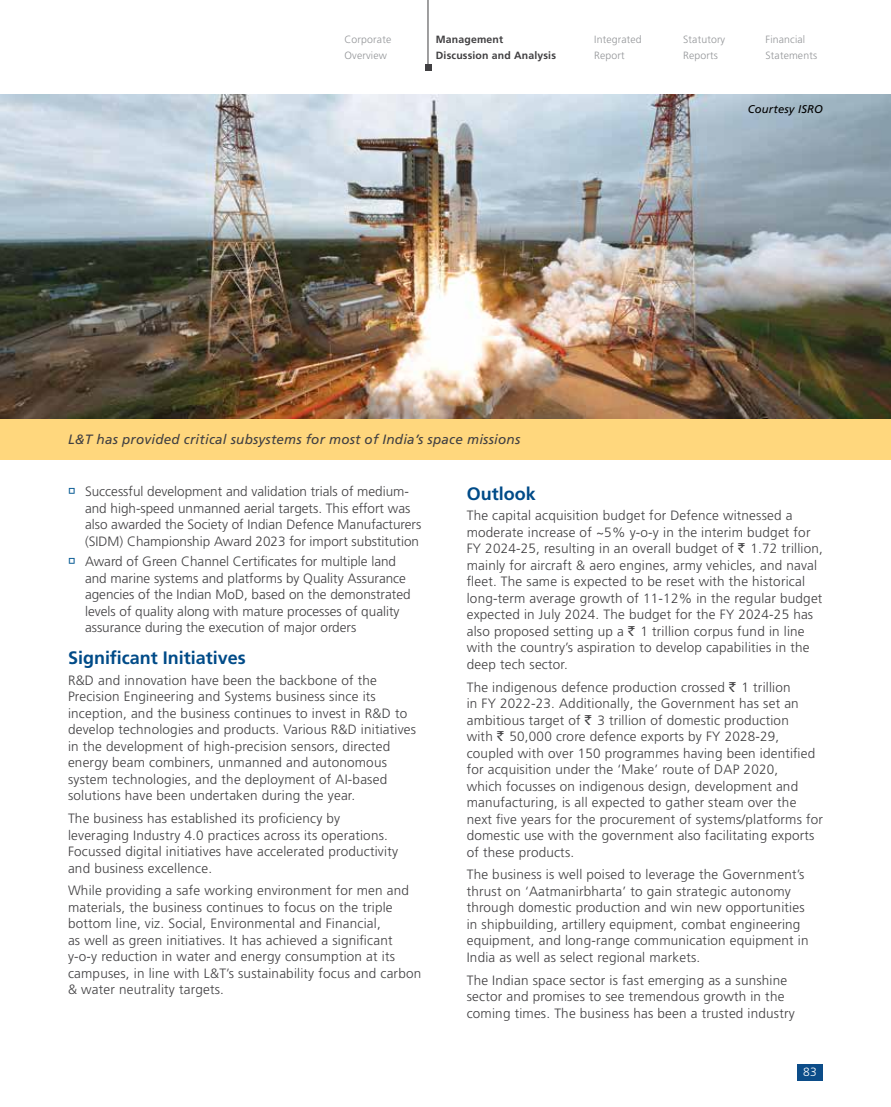
<style>
.page{position:relative;width:891px;height:1107px;background:#fff}
.page>*{position:absolute;margin:0;border:0;box-sizing:border-box;transform-origin:0 0}
.t1{font:700 18px "Frutiger LT Pro";color:#004b88}
.t2{font:300 13.5px/16.5px "Frutiger LT Pro";letter-spacing:.015em;color:#414042}
.t3{font:italic 13.5px "Frutiger LT Pro";letter-spacing:.015em;color:#414042}
.t4{font:300 12px "Frutiger LT Pro";color:#fff}
.t5{font:italic 11.25px "Frutiger LT Pro";letter-spacing:.015em;color:#000}
.t6{font:300 10.5px/16.5px "Frutiger LT Pro";letter-spacing:.015em;color:#939598}
.t7{font:700 10.5px/16.5px "Frutiger LT Pro";letter-spacing:.015em;color:#414042}
.s1{color:#005691}
</style>
<div class="page">
<div style="left:0;top:419px;width:891px;height:41px;background:#ffd77d"></div>
<hr style="left:428px;top:0;width:1px;height:64px;background:#414042">
<svg style="left:425px;top:64px;width:6px;height:6px"></svg>
<div style="left:797px;top:1064px;width:26px;height:16px;background:#0c4d89"></div>
<img style="left:0;top:94px;width:891px;height:324px">
<p class="t7" style="left:436px;top:31px;width:122px">Management<br>Discussion and Analysis</p>
<p class="t6" style="left:766px;top:31px;width:53px">Financial<br>Statements</p>
<p class="t6" style="left:594px;top:31px;width:49px">Integrated<br>Report</p>
<p class="t6" style="left:344px;top:31px;width:48px">Corporate<br>Overview</p>
<p class="t6" style="left:683px;top:31px;width:44px">Statutory<br>Reports</p>
<p class="t3" style="left:68px;top:431px;width:454px">L&amp;T has provided critical subsystems for most of India’s space missions</p>
<p class="t5" style="left:748px;top:102px;width:77px">Courtesy ISRO</p>
<p class="t2" style="left:85px;top:483px;width:338px;text-indent:-17px"><span class="s1">→</span> Successful development and validation trials of medium&shy;and high-speed unmanned aerial targets. This effort was also awarded the Society of Indian Defence Manufacturers (SIDM) Championship Award 2023 for import substitution</p>
<p class="t2" style="left:85px;top:554px;width:327px;text-indent:-17px"><span class="s1">→</span> Award of Green Channel Certificates for multiple land and marine systems and platforms by Quality Assurance agencies of the Indian MoD, based on the demonstrated levels of quality along with mature processes of quality assurance during the execution of major orders</p>
<h1 class="t1" style="left:68px;top:647px;width:179px">Significant Initiatives</h1>
<p class="t2" style="left:68px;top:672px;width:350px">R&amp;D and innovation have been the backbone of the Precision Engineering and Systems business since its inception, and the business continues to invest in R&amp;D to develop technologies and products. Various R&amp;D initiatives in the development of high-precision sensors, directed energy beam combiners, unmanned and autonomous system technologies, and the deployment of AI-based solutions have been undertaken during the year.</p>
<p class="t2" style="left:68px;top:810px;width:332px">The business has established its proficiency by leveraging Industry 4.0 practices across its operations.<br>Focussed digital initiatives have accelerated productivity and business excellence.</p>
<p class="t2" style="left:68px;top:883px;width:355px">While providing a safe working environment for men and materials, the business continues to focus on the triple bottom line, viz. Social, Environmental and Financial,<br>as well as green initiatives. It has achieved a significant y-o-y reduction in water and energy consumption at its campuses, in line with L&amp;T’s sustainability focus and carbon &amp; water neutrality targets.</p>
<h1 class="t1" style="left:467px;top:483px;width:71px">Outlook</h1>
<p class="t2" style="left:467px;top:507px;width:358px">The capital acquisition budget for Defence witnessed a moderate increase of ~5% y-o-y in the interim budget for FY 2024-25, resulting in an overall budget of 1.72 trillion, mainly for aircraft &amp; aero engines, army vehicles, and naval fleet. The same is expected to be reset with the historical long-term average growth of 11-12% in the regular budget expected in July 2024. The budget for the FY 2024-25 has also proposed setting up a 1 trillion corpus fund in line with the country’s aspiration to develop capabilities in the deep tech sector.</p>
<p class="t2" style="left:467px;top:679px;width:358px">The indigenous defence production crossed 1 trillion<br>in FY 2022-23. Additionally, the Government has set an ambitious target of 3 trillion of domestic production<br>with 50,000 crore defence exports by FY 2028-29, coupled with over 150 programmes having been identified for acquisition under the ‘Make’ route of DAP 2020,<br>which focusses on indigenous design, development and manufacturing, is all expected to gather steam over the next five years for the procurement of systems/platforms for domestic use with the government also facilitating exports of these products.</p>
<p class="t2" style="left:467px;top:867px;width:343px">The business is well poised to leverage the Government’s thrust on ‘Aatmanirbharta’ to gain strategic autonomy through domestic production and win new opportunities in shipbuilding, artillery equipment, combat engineering equipment, and long-range communication equipment in India as well as select regional markets.</p>
<p class="t2" style="left:467px;top:972px;width:330px">The Indian space sector is fast emerging as a sunshine sector and promises to see tremendous growth in the coming times. The business has been a trusted industry</p>
<p class="t4" style="left:803px;top:1065px;width:15px">83</p>
</div>
